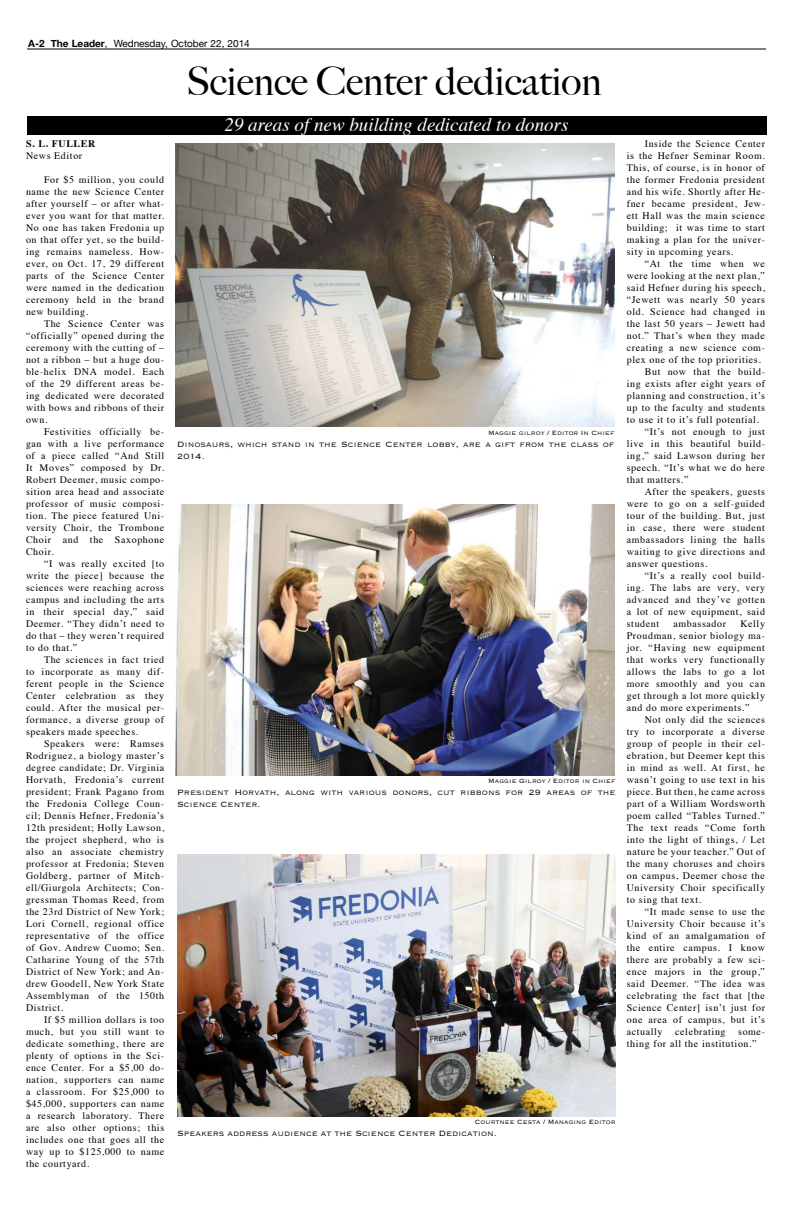
<style>
.page{position:relative;width:792px;height:1224px;background:#fff}
.page>*{position:absolute;margin:0;border:0;box-sizing:border-box;transform-origin:0 0}
.t1{font:500 39px "Big Caslon";color:#000}
.t2{font:italic 19px "Times";color:#fff}
.t3{font:10px/12px "Times";letter-spacing:.06em;color:#000;text-align:justify}
.t4{font:300 10px/12px "Copperplate";color:#000}
.t5{font:10px "Helvetica Neue";color:#000}
.t6{font:700 10px "Times";letter-spacing:.06em;color:#000}
.t7{font:300 8px "Copperplate";color:#000}
.s1{font-weight:700}
</style>
<div class="page">
<hr style="left:27px;top:48px;width:739px;height:2px;background:#000">
<div style="left:27px;top:116px;width:739px;height:19px;background:#000"></div>
<img style="left:175px;top:143px;width:439px;height:284px">
<img style="left:176px;top:504px;width:438px;height:272px">
<img style="left:177px;top:854px;width:439px;height:262px">
<p class="t5" style="left:28px;top:35px;width:223px"><span class="s1">A-2 The Leader</span>, Wednesday, October 22, 2014</p>
<h1 class="t1" style="left:186px;top:58px;width:417px">Science Center dedication</h1>
<p class="t6" style="left:26px;top:134px;width:71px">S. L. FULLER</p>
<p class="t3" style="left:26px;top:149px;width:58px">News Editor</p>
<p class="t3" style="left:26px;top:173px;width:140px;text-indent:18px">For $5 million, you could name the new Science Center after yourself – or after what&shy;ever you want for that matter.<br>No one has taken Fredonia up on that offer yet, so the build&shy;ing remains nameless. How&shy;ever, on Oct. 17, 29 different parts of the Science Center were named in the dedication ceremony held in the brand new building.</p>
<p class="t3" style="left:26px;top:317px;width:140px;text-indent:18px">The Science Center was “officially” opened during the ceremony with the cutting of – not a ribbon – but a huge dou&shy;ble-helix DNA model. Each of the 29 different areas be&shy;ing dedicated were decorated with bows and ribbons of their own.</p>
<p class="t3" style="left:26px;top:425px;width:140px;text-indent:18px">Festivities officially be&shy;gan with a live performance of a piece called “And Still It Moves” composed by Dr.<br>Robert Deemer, music compo&shy;sition area head and associate professor of music composi&shy;tion. The piece featured Uni&shy;versity Choir, the Trombone Choir and the Saxophone Choir.</p>
<p class="t3" style="left:26px;top:557px;width:140px;text-indent:18px">“I was really excited [to write the piece] because the sciences were reaching across campus and including the arts in their special day,” said Deemer. “They didn’t need to do that – they weren’t required to do that.”</p>
<p class="t3" style="left:26px;top:653px;width:140px;text-indent:18px">The sciences in fact tried to incorporate as many dif&shy;ferent people in the Science Center celebration as they could. After the musical per&shy;formance, a diverse group of speakers made speeches.</p>
<p class="t3" style="left:26px;top:737px;width:140px;text-indent:18px">Speakers were: Ramses Rodriguez, a biology master’s degree candidate; Dr. Virginia Horvath, Fredonia’s current president; Frank Pagano from the Fredonia College Coun&shy;cil; Dennis Hefner, Fredonia’s 12th president; Holly Lawson, the project shepherd, who is also an associate chemistry professor at Fredonia; Steven Goldberg, partner of Mitch&shy;ell/Giurgola Architects; Con&shy;gressman Thomas Reed, from the 23rd District of New York; Lori Cornell, regional office representative of the office of Gov. Andrew Cuomo; Sen.<br>Catharine Young of the 57th District of New York; and An&shy;drew Goodell, New York State Assemblyman of the 150th District.</p>
<p class="t3" style="left:26px;top:1013px;width:140px;text-indent:18px">If $5 million dollars is too much, but you still want to dedicate something, there are plenty of options in the Sci&shy;ence Center. For a $5,00 do&shy;nation, supporters can name a classroom. For $25,000 to $45,000, supporters can name a research laboratory. There are also other options; this includes one that goes all the way up to $125,000 to name the courtyard.</p>
<h2 class="t2" style="left:225px;top:108px;width:345px">29 areas of new building dedicated to donors</h2>
<p class="t7" style="left:488px;top:427px;width:128px">Maggie gilroy / Editor In Chief</p>
<p class="t4" style="left:177px;top:437px;width:439px">Dinosaurs, which stand in the Science Center lobby, are a gift from the class of<br>2014.</p>
<p class="t7" style="left:488px;top:776px;width:129px">Maggie Gilroy / Editor in Chief</p>
<p class="t4" style="left:177px;top:786px;width:440px">President Horvath, along with various donors, cut ribbons for 29 areas of the<br>Science Center.</p>
<p class="t7" style="left:475px;top:1116px;width:142px">Courtnee Cesta / Managing Editor</p>
<p class="t4" style="left:177px;top:1126px;width:321px">Speakers address audience at the Science Center Dedication.</p>
<p class="t3" style="left:627px;top:137px;width:140px;text-indent:18px">Inside the Science Center is the Hefner Seminar Room.<br>This, of course, is in honor of the former Fredonia president and his wife. Shortly after He&shy;fner became president, Jew&shy;ett Hall was the main science building; it was time to start making a plan for the univer&shy;sity in upcoming years.</p>
<p class="t3" style="left:645px;top:257px;width:122px">“At the time when we</p>
<p class="t3" style="left:627px;top:269px;width:140px">were looking at the next plan,”</p>
<p class="t3" style="left:627px;top:281px;width:140px">said Hefner during his speech,</p>
<p class="t3" style="left:627px;top:293px;width:140px">“Jewett was nearly 50 years</p>
<p class="t3" style="left:627px;top:305px;width:140px">old. Science had changed in</p>
<p class="t3" style="left:627px;top:317px;width:140px">the last 50 years – Jewett had</p>
<p class="t3" style="left:627px;top:329px;width:140px">not.” That’s when they made</p>
<p class="t3" style="left:627px;top:341px;width:140px">creating a new science com-</p>
<p class="t3" style="left:627px;top:353px;width:136px">plex one of the top priorities.</p>
<p class="t3" style="left:645px;top:365px;width:122px">But now that the build-</p>
<p class="t3" style="left:627px;top:377px;width:140px">ing exists after eight years of</p>
<p class="t3" style="left:627px;top:389px;width:140px">planning and construction, it’s</p>
<p class="t3" style="left:627px;top:401px;width:140px">up to the faculty and students</p>
<p class="t3" style="left:627px;top:413px;width:134px">to use it to it’s full potential.</p>
<p class="t3" style="left:645px;top:425px;width:122px">“It’s not enough to just</p>
<p class="t3" style="left:627px;top:437px;width:140px">live in this beautiful build-</p>
<p class="t3" style="left:627px;top:449px;width:140px">ing,” said Lawson during her</p>
<p class="t3" style="left:627px;top:461px;width:140px">speech. “It’s what we do here</p>
<p class="t3" style="left:627px;top:473px;width:63px">that matters.”</p>
<p class="t3" style="left:645px;top:485px;width:122px">After the speakers, guests</p>
<p class="t3" style="left:627px;top:497px;width:140px">were to go on a self-guided</p>
<p class="t3" style="left:627px;top:509px;width:140px">tour of the building. But, just</p>
<p class="t3" style="left:627px;top:521px;width:140px">in case, there were student</p>
<p class="t3" style="left:627px;top:533px;width:140px">ambassadors lining the halls</p>
<p class="t3" style="left:627px;top:545px;width:140px">waiting to give directions and</p>
<p class="t3" style="left:627px;top:557px;width:82px">answer questions.</p>
<p class="t3" style="left:645px;top:569px;width:122px">“It’s a really cool build-</p>
<p class="t3" style="left:627px;top:581px;width:140px">ing. The labs are very, very</p>
<p class="t3" style="left:627px;top:593px;width:140px">advanced and they’ve gotten</p>
<p class="t3" style="left:627px;top:605px;width:140px">a lot of new equipment, said</p>
<p class="t3" style="left:627px;top:617px;width:34px">student</p>
<p class="t3" style="left:674px;top:617px;width:54px">ambassador</p>
<p class="t3" style="left:627px;top:617px;width:140px;text-indent:114px">Kelly Proudman, senior biology ma&shy;jor. “Having new equipment that works very functionally allows the labs to go a lot more smoothly and you can get through a lot more quickly and do more experiments.”</p>
<p class="t3" style="left:627px;top:713px;width:140px;text-indent:18px">Not only did the sciences try to incorporate a diverse group of people in their cel&shy;ebration, but Deemer kept this in mind as well. At first, he wasn’t going to use text in his piece. But then, he came across part of a William Wordsworth poem called “Tables Turned.” The text reads “Come forth into the light of things, / Let nature be your teacher.” Out of the many choruses and choirs on campus, Deemer chose the University Choir specifically to sing that text.</p>
<p class="t3" style="left:627px;top:905px;width:140px;text-indent:18px">“It made sense to use the University Choir because it’s kind of an amalgamation of the entire campus. I know there are probably a few sci&shy;ence majors in the group,” said Deemer. “The idea was celebrating the fact that [the Science Center] isn’t just for one area of campus, but it’s actually</p>
<p class="t3" style="left:675px;top:1025px;width:52px">celebrating</p>
<p class="t3" style="left:627px;top:1025px;width:140px;text-indent:111px">some&shy;thing for all the institution.”</p>
</div>
